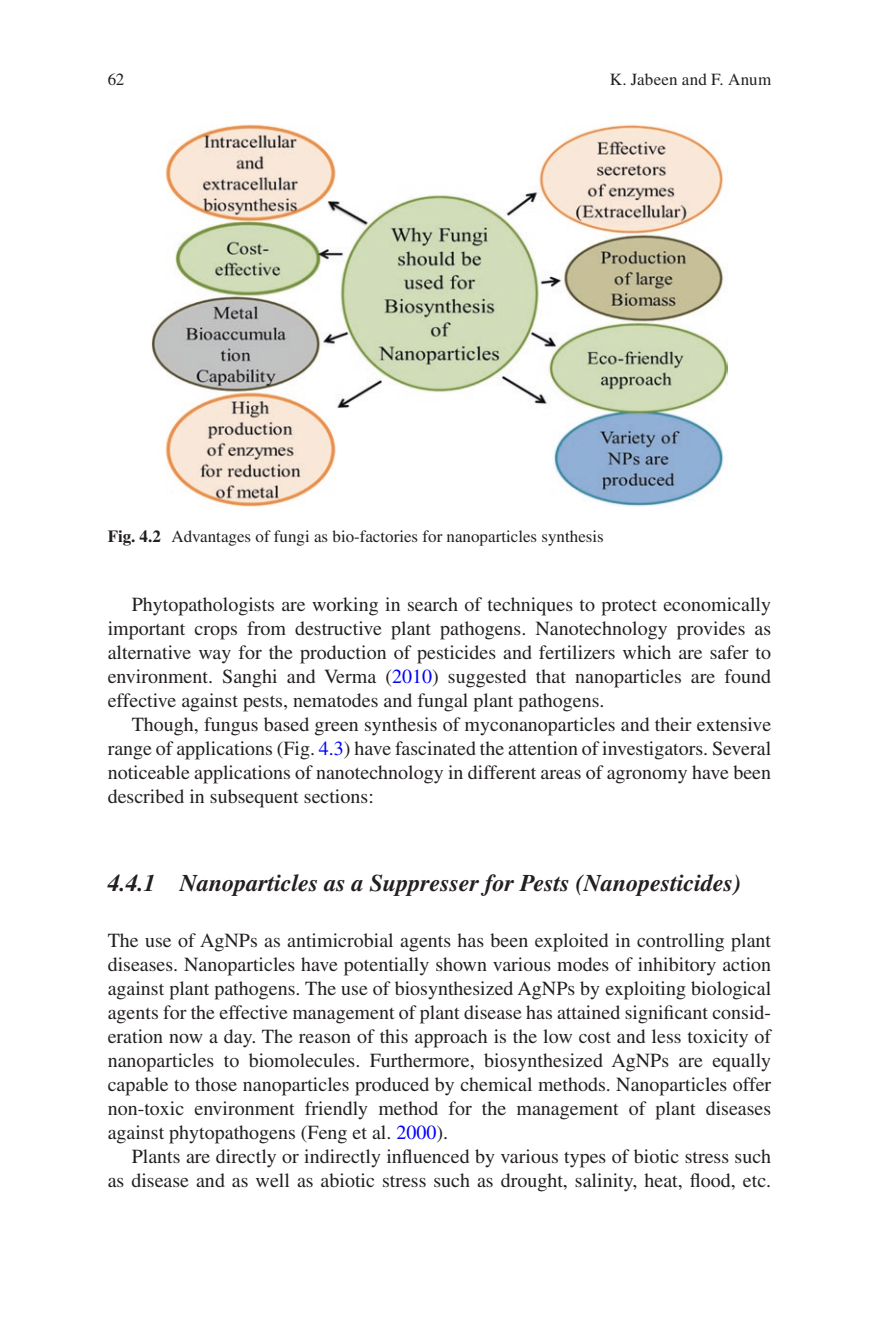
<style>
.page{position:relative;width:879px;height:1333px;background:#fff}
.page>*{position:absolute;margin:0;border:0;box-sizing:border-box;transform-origin:0 0}
.t1{font:italic 700 24px "Ghjtdt Times LT Std";color:#231f20}
.t2{font:20px/24px "Kcmvgw Times LT Std";color:#231f20;text-align:justify}
.t3{font:17px "Kcmvgw Times LT Std";color:#231f20}
.t4{font:17px "Wbsngs Times LT Std";letter-spacing:.01em;color:#231f20}
.s1{font-family:"Tphqpw Times LT Std";font-weight:700}
.s2{color:#00f}
</style>
<div class="page">
<img style="left:151px;top:124px;width:576px;height:382px">
<p class="t3" style="left:108px;top:70px;width:18px">62</p>
<p class="t4" style="left:610px;top:70px;width:163px">K. Jabeen and F. Anum</p>
<p class="t3" style="left:108px;top:527px;width:497px"><span class="s1">Fig. 4.2</span> Advantages of fungi as bio-factories for nanoparticles synthesis</p>
<p class="t2" style="left:108px;top:592px;width:665px;text-indent:24px">Phytopathologists are working in search of techniques to protect economically important crops from destructive plant pathogens. Nanotechnology provides as alternative way for the production of pesticides and fertilizers which are safer to environment. Sanghi and Verma (<span class="s2">2010</span>) suggested that nanoparticles are found effective against pests, nematodes and fungal plant pathogens.</p>
<p class="t2" style="left:108px;top:712px;width:665px;text-indent:24px">Though, fungus based green synthesis of myconanoparticles and their extensive range of applications (Fig. <span class="s2">4.3</span>) have fascinated the attention of investigators. Several noticeable applications of nanotechnology in different areas of agronomy have been described in subsequent sections:</p>
<p class="t1" style="left:108px;top:868px;width:635px">4.4.1 Nanoparticles as a Suppresser for Pests (Nanopesticides)</p>
<p class="t2" style="left:108px;top:928px;width:665px">The use of AgNPs as antimicrobial agents has been exploited in controlling plant diseases. Nanoparticles have potentially shown various modes of inhibitory action against plant pathogens. The use of biosynthesized AgNPs by exploiting biological agents for the effective management of plant disease has attained significant consid&shy;eration now a day. The reason of this approach is the low cost and less toxicity of nanoparticles to biomolecules. Furthermore, biosynthesized AgNPs are equally capable to those nanoparticles produced by chemical methods. Nanoparticles offer non-toxic environment friendly method for the management of plant diseases against phytopathogens (Feng et al. <span class="s2">2000</span>).</p>
<p class="t2" style="left:108px;top:1144px;width:665px;text-align:right">Plants are directly or indirectly influenced by various types of biotic stress such<br>as disease and as well as abiotic stress such as drought, salinity, heat, flood, etc.</p>
</div>
